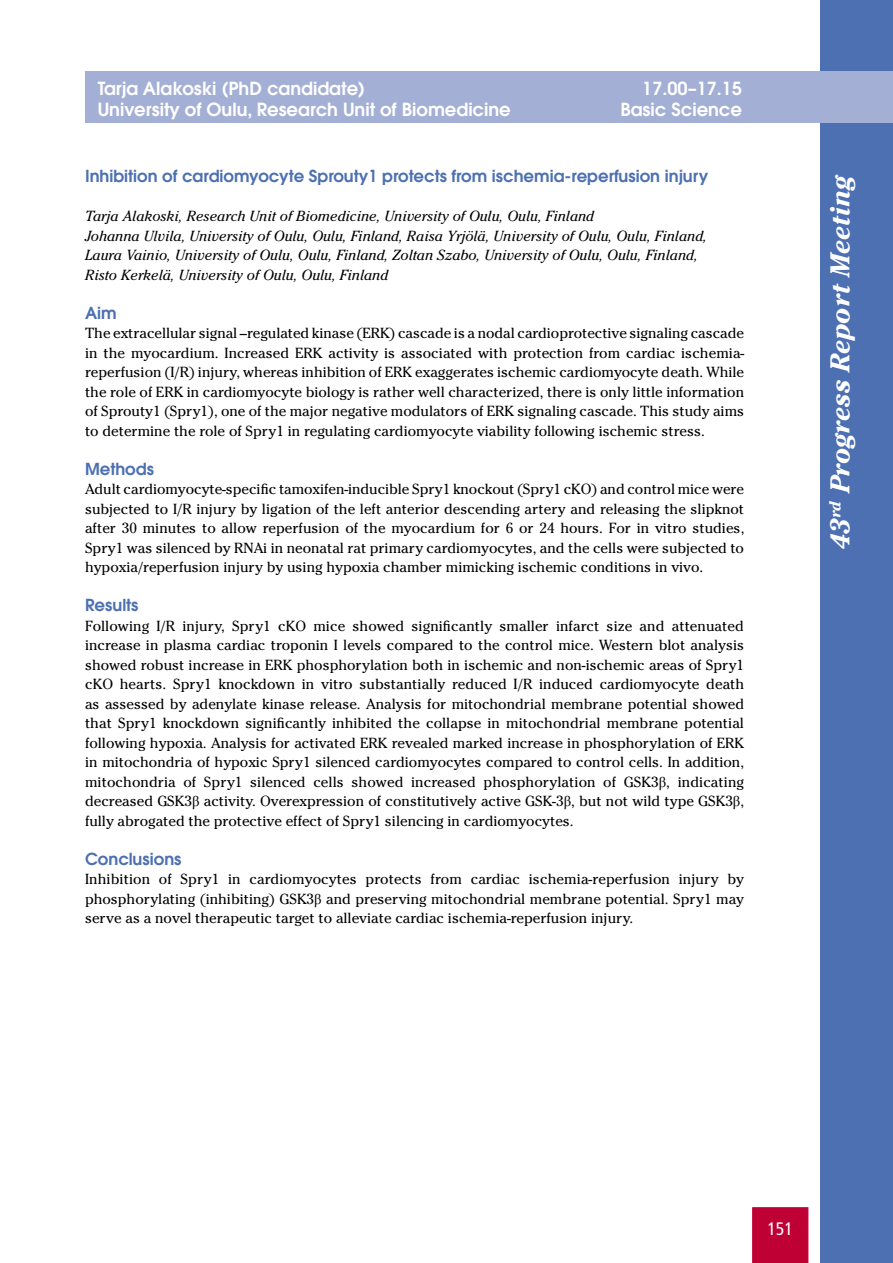
<style>
.page{position:relative;width:893px;height:1263px;background:#fff}
.page>*{position:absolute;margin:0;border:0;box-sizing:border-box;transform-origin:0 0}
.t1{font:italic 700 27px "Cheltenham";color:#fff}
.t2{font:600 18px "Avant Garde";color:#fff}
.t3{font:condensed 18px "Frutiger";color:#fff}
.t4{font:600 16.5px "Avant Garde";color:#4c70b1}
.t5{font:14.55px/19.5px "Cheltenham";color:#000;text-align:justify}
.t6{font:italic 14.55px/19.5px "Cheltenham";color:#000}
.s1{font-family:"Times New Roman"}
</style>
<div class="page">
<div style="left:753px;top:1208px;width:55px;height:55px;background:#be0034"></div>
<div style="left:821px;top:0;width:72px;height:1263px;background:#4c70b1"></div>
<div style="left:85px;top:72px;width:808px;height:51px;background:#a3afd4"></div>
<p class="t2" style="left:98px;top:77px;width:269px">Tarja Alakoski (PhD candidate)</p>
<p class="t2" style="left:642px;top:77px;width:101px">17.00–17.15</p>
<p class="t2" style="left:98px;top:98px;width:414px">University of Oulu, Research Unit of Biomedicine</p>
<p class="t2" style="left:620px;top:98px;width:123px">Basic Science</p>
<p class="t4" style="left:85px;top:165px;width:625px">Inhibition of cardiomyocyte Sprouty1 protects from ischemia-reperfusion injury</p>
<p class="t6" style="left:85px;top:206px;width:623px">Tarja Alakoski, Research Unit of Biomedicine, University of Oulu, Oulu, Finland<br>Johanna Ulvila, University of Oulu, Oulu, Finland, Raisa Yrjölä, University of Oulu, Oulu, Finland, Laura Vainio, University of Oulu, Oulu, Finland, Zoltan Szabo, University of Oulu, Oulu, Finland, Risto Kerkelä, University of Oulu, Oulu, Finland</p>
<p class="t4" style="left:85px;top:302px;width:33px">Aim</p>
<p class="t5" style="left:85px;top:323px;width:661px">The extracellular signal –regulated kinase (ERK) cascade is a nodal cardioprotective signaling cascade in the myocardium. Increased ERK activity is associated with protection from cardiac ischemia&shy;reperfusion (I/R) injury, whereas inhibition of ERK exaggerates ischemic cardiomyocyte death. While the role of ERK in cardiomyocyte biology is rather well characterized, there is only little information of Sprouty1 (Spry1), one of the major negative modulators of ERK signaling cascade. This study aims to determine the role of Spry1 in regulating cardiomyocyte viability following ischemic stress.</p>
<p class="t4" style="left:85px;top:458px;width:70px">Methods</p>
<p class="t5" style="left:85px;top:479px;width:661px">Adult cardiomyocyte-specific tamoxifen-inducible Spry1 knockout (Spry1 cKO) and control mice were subjected to I/R injury by ligation of the left anterior descending artery and releasing the slipknot after 30 minutes to allow reperfusion of the myocardium for 6 or 24 hours. For in vitro studies, Spry1 was silenced by RNAi in neonatal rat primary cardiomyocytes, and the cells were subjected to hypoxia/reperfusion injury by using hypoxia chamber mimicking ischemic conditions in vivo.</p>
<p class="t4" style="left:85px;top:594px;width:55px">Results</p>
<p class="t5" style="left:85px;top:616px;width:661px">Following I/R injury, Spry1 cKO mice showed significantly smaller infarct size and attenuated increase in plasma cardiac troponin I levels compared to the control mice. Western blot analysis showed robust increase in ERK phosphorylation both in ischemic and non-ischemic areas of Spry1 cKO hearts. Spry1 knockdown in vitro substantially reduced I/R induced cardiomyocyte death as assessed by adenylate kinase release. Analysis for mitochondrial membrane potential showed that Spry1 knockdown significantly inhibited the collapse in mitochondrial membrane potential following hypoxia. Analysis for activated ERK revealed marked increase in phosphorylation of ERK in mitochondria of hypoxic Spry1 silenced cardiomyocytes compared to control cells. In addition, mitochondria of Spry1 silenced cells showed increased phosphorylation of GSK3<span class="s1">β</span>, indicating decreased GSK3<span class="s1">β</span> activity. Overexpression of constitutively active GSK-3<span class="s1">β</span>, but not wild type GSK3<span class="s1">β</span>, fully abrogated the protective effect of Spry1 silencing in cardiomyocytes.</p>
<p class="t4" style="left:85px;top:848px;width:98px">Conclusions</p>
<p class="t5" style="left:85px;top:869px;width:661px">Inhibition of Spry1 in cardiomyocytes protects from cardiac ischemia-reperfusion injury by phosphorylating (inhibiting) GSK3<span class="s1">β</span> and preserving mitochondrial membrane potential. Spry1 may serve as a novel therapeutic target to alleviate cardiac ischemia-reperfusion injury.</p>
<h1 class="t1" style="left:824px;top:549px;width:377px;rotate:-90deg">43<sup>rd</sup> Progress Report Meeting</h1>
<p class="t3" style="left:767px;top:1218px;width:27px">151</p>
</div>
